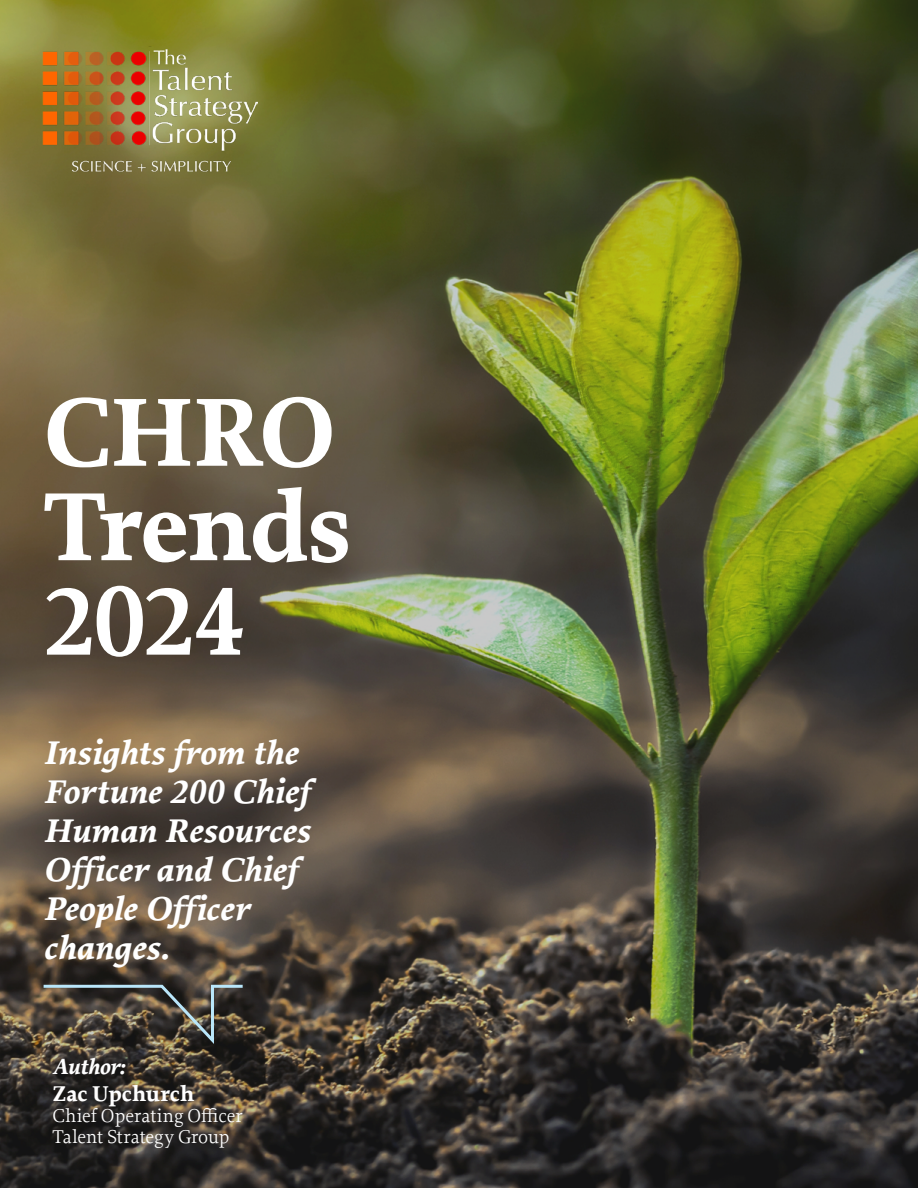
<style>
.page{position:relative;width:918px;height:1188px;background:#fff}
.page>*{position:absolute;margin:0;border:0;box-sizing:border-box;transform-origin:0 0}
.t1{font:700 102px/94.5px "Proforma";letter-spacing:-.02em;color:#fff}
.t2{font:italic 700 34.5px/39px "Proforma";letter-spacing:.005em;color:#fff}
.t3{font:700 22.5px "Proforma";letter-spacing:-.005em;color:#fff}
.t4{font:italic 700 22.5px "Proforma";letter-spacing:-.01em;color:#fff}
.t5{font:19.5px/21px "Proforma";color:#fff}
</style>
<div class="page">
<img style="left:0;top:0;width:918px;height:1188px">
<svg style="left:41px;top:983px;width:205px;height:65px"></svg>
<img style="left:36px;top:47px;width:221px;height:126px">
<h1 class="t1" style="left:44px;top:386px;width:310px">CHRO<br>Trends<br>2024</h1>
<p class="t2" style="left:44px;top:732px;width:268px">Insights from the<br>Fortune 200 Chief<br>Human Resources<br>Officer and Chief<br>People Officer changes.</p>
<p class="t4" style="left:53px;top:1052px;width:74px">Author:</p>
<p class="t3" style="left:53px;top:1079px;width:144px">Zac Upchurch</p>
<p class="t5" style="left:53px;top:1105px;width:192px">Chief Operating Officer<br>Talent Strategy Group</p>
</div>
